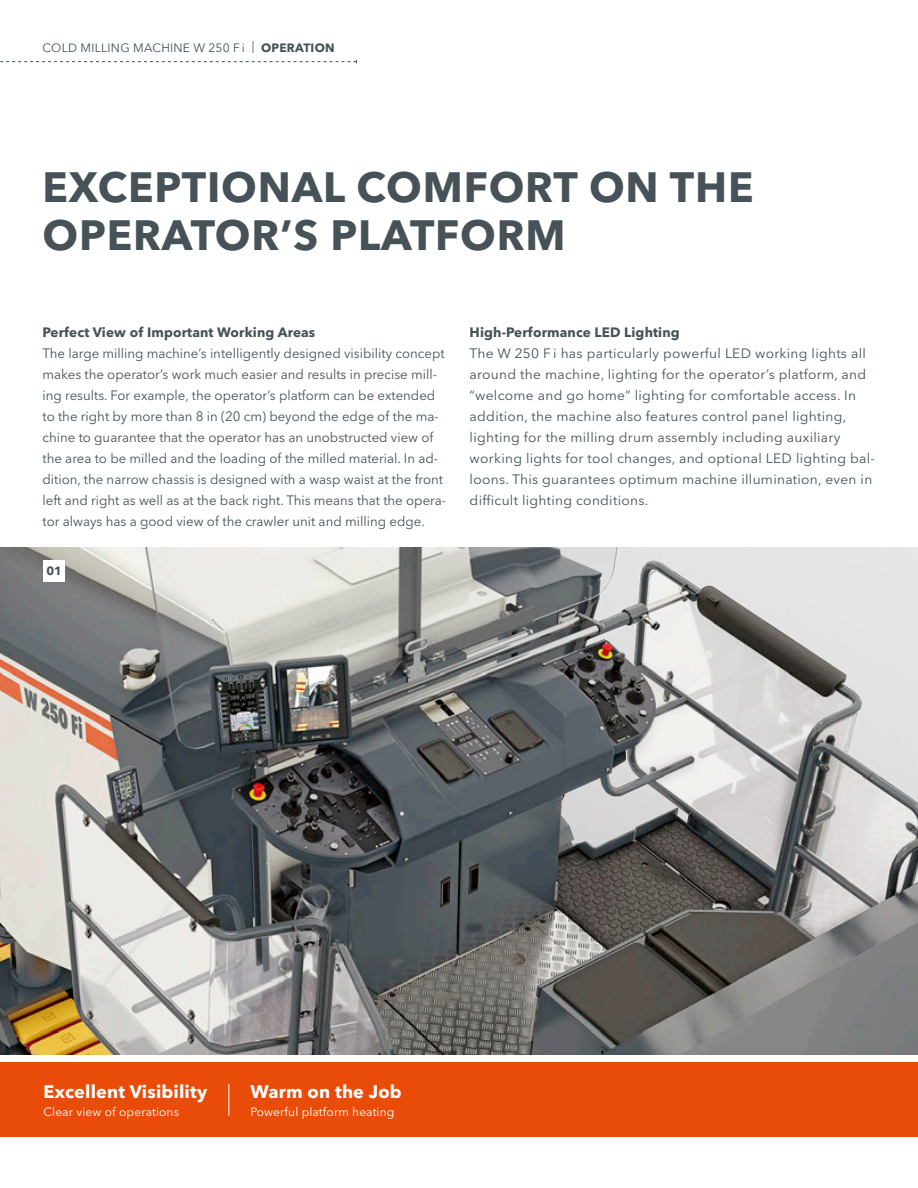
<style>
.page{position:relative;width:918px;height:1188px;background:#fff}
.page>*{position:absolute;margin:0;border:0;box-sizing:border-box;transform-origin:0 0}
.t1{font:700 42px/48px "Avenir Next LT Pro";letter-spacing:.02em;color:#465257}
.t2{font:700 18px "Avenir Next LT Pro";letter-spacing:.01em;color:#fff}
.t3{font:13.5px/21px "Avenir Next LT Pro";color:#465257}
.t4{font:13.5px/21px "Avenir Next LT Pro";letter-spacing:.02em;color:#465257}
.t5{font:700 13.5px "Avenir Next LT Pro";letter-spacing:.01em;color:#465257}
.t6{font:12px "Avenir Next LT Pro";letter-spacing:.01em;color:#fff}
.t7{font:12px "Avenir Next LT Pro";letter-spacing:.02em;color:#465257}
.t8{font:700 12px "Avenir Next LT Pro";color:#465257}
.s1{font-weight:700}
</style>
<div class="page">
<svg style="left:0;top:60px;width:357px;height:3px"></svg>
<img style="left:0;top:547px;width:918px;height:507px">
<div style="left:44px;top:560px;width:21px;height:21px;background:#fff"></div>
<div style="left:0;top:1063px;width:918px;height:74px;background:#e84c08"></div>
<hr style="left:228px;top:1084px;width:1px;height:32px;background:#fff">
<p class="t7" style="left:43px;top:40px;width:294px">COLD MILLING MACHINE W 250 F i | <span class="s1">OPERATION</span></p>
<h1 class="t1" style="left:43px;top:163px;width:713px">EXCEPTIONAL COMFORT ON THE<br>OPERATOR’S PLATFORM</h1>
<p class="t5" style="left:43px;top:324px;width:274px">Perfect View of Important Working Areas</p>
<p class="t3" style="left:43px;top:343px;width:405px">The large milling machine’s intelligently designed visibility concept makes the operator’s work much easier and results in precise mill&shy;ing results. For example, the operator’s platform can be extended to the right by more than 8 in (20 cm) beyond the edge of the ma&shy;chine to guarantee that the operator has an unobstructed view of the area to be milled and the loading of the milled material. In ad&shy;dition, the narrow chassis is designed with a wasp waist at the front left and right as well as at the back right. This means that the opera&shy;tor always has a good view of the crawler unit and milling edge.</p>
<p class="t8" style="left:46px;top:564px;width:17px">01</p>
<p class="t5" style="left:470px;top:324px;width:212px">High-Performance LED Lighting</p>
<p class="t4" style="left:470px;top:343px;width:407px">The W 250 F i has particularly powerful LED working lights all around the machine, lighting for the operator’s platform, and “welcome and go home” lighting for comfortable access. In addition, the machine also features control panel lighting, lighting for the milling drum assembly including auxiliary working lights for tool changes, and optional LED lighting bal&shy;loons. This guarantees optimum machine illumination, even in difficult lighting conditions.</p>
<h2 class="t2" style="left:44px;top:1080px;width:165px">Excellent Visibility</h2>
<p class="t6" style="left:44px;top:1104px;width:137px">Clear view of operations</p>
<h2 class="t2" style="left:250px;top:1080px;width:153px">Warm on the Job</h2>
<p class="t6" style="left:250px;top:1104px;width:145px">Powerful platform heating</p>
</div>
